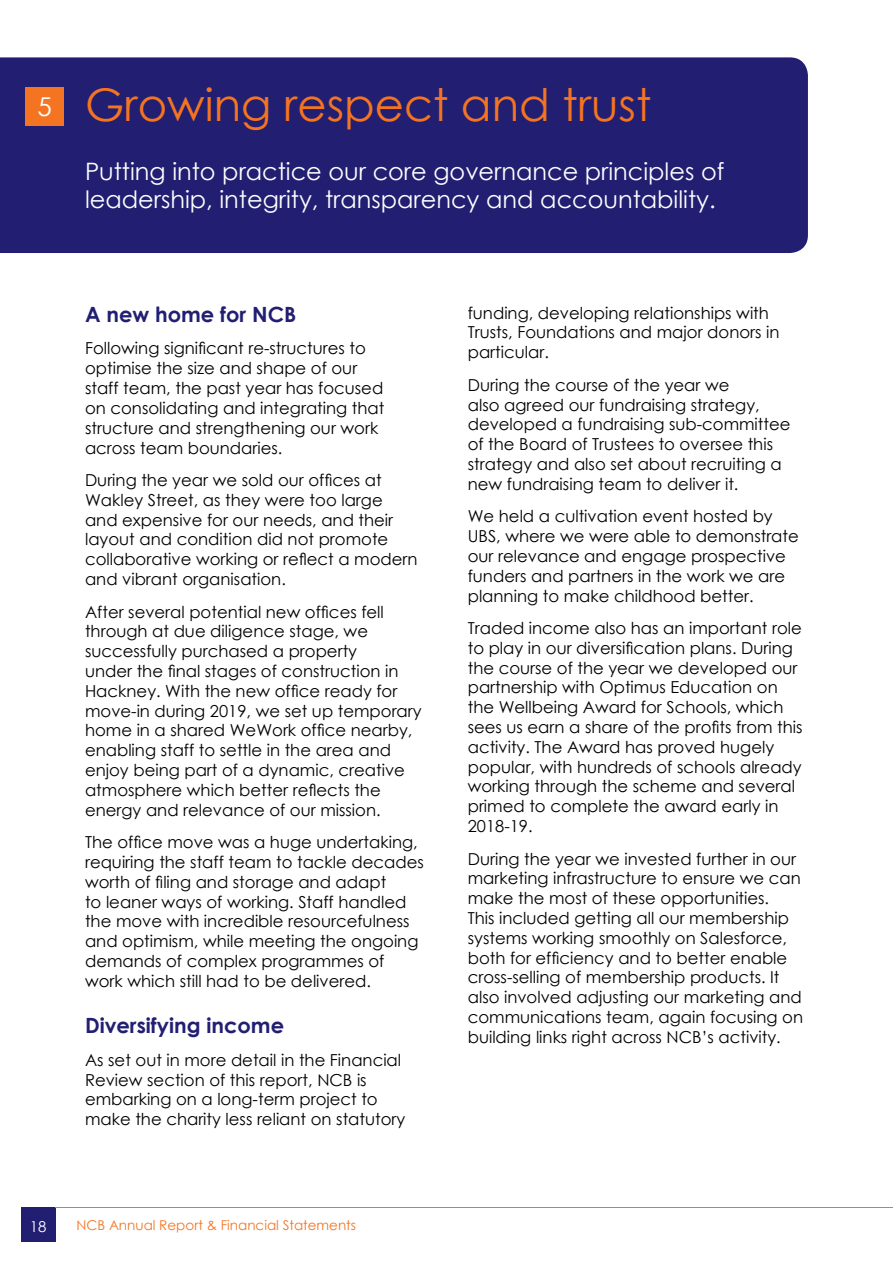
<style>
.page{position:relative;width:893px;height:1263px;background:#fff}
.page>*{position:absolute;margin:0;border:0;box-sizing:border-box;transform-origin:0 0}
.t1{font:45px "Century Gothic";color:#f47421}
.t2{font:25.95px "Century Gothic";color:#fff}
.t3{font:24px/28.8px "Century Gothic";color:#fff}
.t4{font:700 21px "Century Gothic";color:#221f72}
.t5{font:16.5px/19.8px "Century Gothic";color:#000}
.t6{font:15px "Century Gothic";color:#fff}
.t7{font:13.5px "Century Gothic";color:#f47421}
</style>
<div class="page">
<div style="left:21px;top:1208px;width:34px;height:34px;background:#221f72"></div>
<hr style="left:55px;top:1208px;width:838px;height:1px;background:#f47421">
<div style="left:0;top:57px;width:808px;height:196px;background:#221f72"></div>
<div style="left:26px;top:87px;width:38px;height:39px;background:#f47421"></div>
<h2 class="t2" style="left:37px;top:89px;width:16px">5</h2>
<h1 class="t1" style="left:85px;top:73px;width:568px">Growing respect and trust</h1>
<h3 class="t3" style="left:85px;top:156px;width:641px">Putting into practice our core governance principles of leadership, integrity, transparency and accountability.</h3>
<p class="t4" style="left:85px;top:298px;width:213px">A new home for NCB</p>
<p class="t5" style="left:85px;top:338px;width:301px">Following significant re-structures to optimise the size and shape of our staff team, the past year has focused on consolidating and integrating that structure and strengthening our work across team boundaries.</p>
<p class="t5" style="left:85px;top:470px;width:334px">During the year we sold our offices at Wakley Street, as they were too large and expensive for our needs, and their layout and condition did not promote collaborative working or reflect a modern and vibrant organisation.</p>
<p class="t5" style="left:85px;top:601px;width:338px">After several potential new offices fell through at due diligence stage, we successfully purchased a property<br>under the final stages of construction in Hackney. With the new office ready for move-in during 2019, we set up temporary home in a shared WeWork office nearby, enabling staff to settle in the area and enjoy being part of a dynamic, creative atmosphere which better reflects the energy and relevance of our mission.</p>
<p class="t5" style="left:85px;top:832px;width:340px">The office move was a huge undertaking, requiring the staff team to tackle decades worth of filing and storage and adapt<br>to leaner ways of working. Staff handled the move with incredible resourcefulness and optimism, while meeting the ongoing demands of complex programmes of work which still had to be delivered.</p>
<p class="t4" style="left:85px;top:1010px;width:201px">Diversifying income</p>
<p class="t5" style="left:85px;top:1050px;width:322px">As set out in more detail in the Financial Review section of this report, NCB is embarking on a long-term project to make the charity less reliant on statutory</p>
<p class="t5" style="left:468px;top:302px;width:313px">funding, developing relationships with<br>Trusts, Foundations and major donors in particular.</p>
<p class="t5" style="left:468px;top:375px;width:324px">During the course of the year we<br>also agreed our fundraising strategy, developed a fundraising sub-committee of the Board of Trustees to oversee this strategy and also set about recruiting a new fundraising team to deliver it.</p>
<p class="t5" style="left:468px;top:506px;width:333px">We held a cultivation event hosted by UBS, where we were able to demonstrate our relevance and engage prospective funders and partners in the work we are planning to make childhood better.</p>
<p class="t5" style="left:468px;top:618px;width:336px">Traded income also has an important role to play in our diversification plans. During the course of the year we developed our partnership with Optimus Education on the Wellbeing Award for Schools, which sees us earn a share of the profits from this activity. The Award has proved hugely popular, with hundreds of schools already working through the scheme and several primed to complete the award early in 2018-19.</p>
<p class="t5" style="left:468px;top:848px;width:337px">During the year we invested further in our marketing infrastructure to ensure we can make the most of these opportunities.<br>This included getting all our membership systems working smoothly on Salesforce, both for efficiency and to better enable cross-selling of membership products. It also involved adjusting our marketing and communications team, again focusing on building links right across NCB’s activity.</p>
<p class="t6" style="left:30px;top:1216px;width:18px">18</p>
<p class="t7" style="left:77px;top:1215px;width:281px">NCB Annual Report &amp; Financial Statements</p>
</div>
